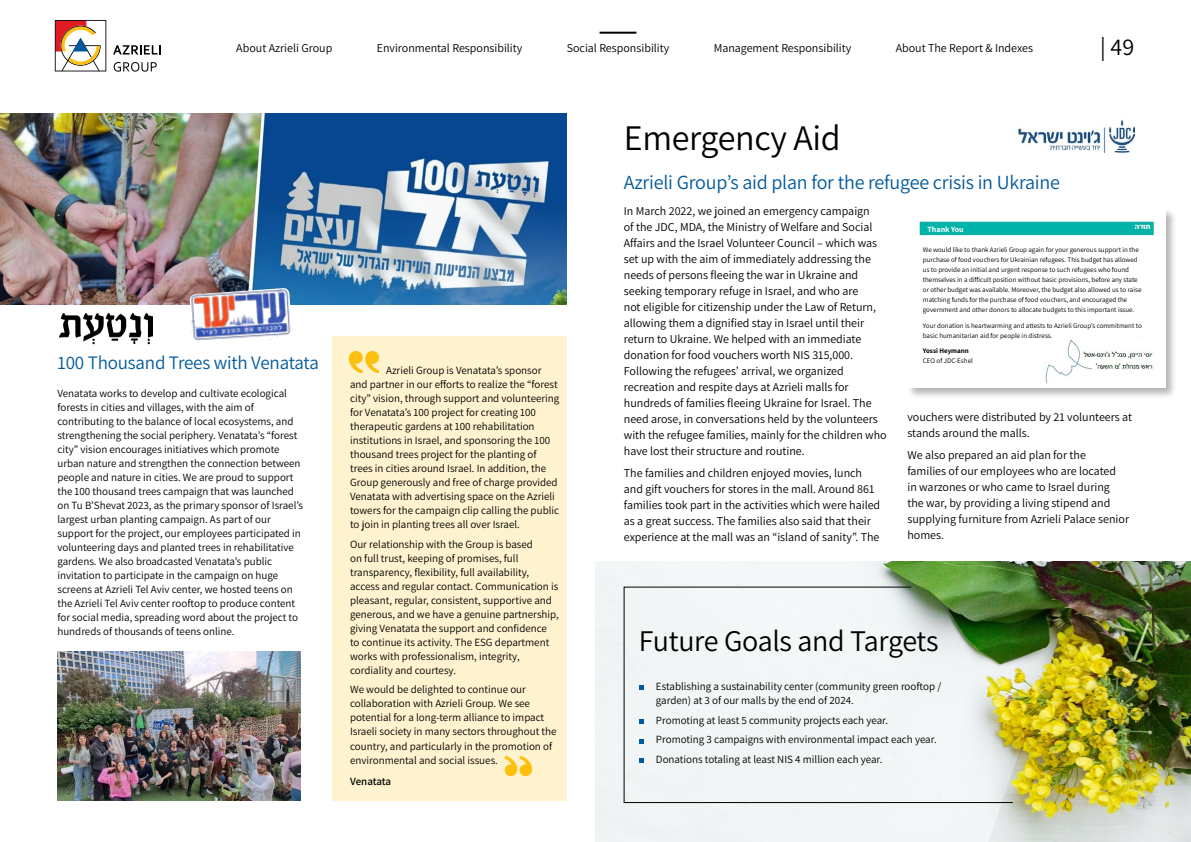
<style>
.page{position:relative;width:1191px;height:842px;background:#fff}
.page>*{position:absolute;margin:0;border:0;box-sizing:border-box;transform-origin:0 0}
.t1{font:36px "Assistant";letter-spacing:-.01em;color:#000}
.t2{font:30px "Assistant";letter-spacing:-.01em;color:#000}
.t3{font:24px "Assistant";color:#000}
.t4{font:20px "Assistant";letter-spacing:-.01em;color:#00599c}
.t5{font:19px "Assistant";letter-spacing:-.01em;color:#00599c}
.t6{font:12px/16px "Assistant";color:#000}
.t7{font:11px/14px "Assistant";color:#000}
.t8{font:600 11px "Assistant";letter-spacing:-.015em;color:#000}
.t9{font:700 8px "Assistant";color:#fff}
.t10{font:7px/10px "Assistant";color:#000}
.t11{font:700 7px "Assistant";color:#000}
</style>
<div class="page">
<hr style="left:599px;top:32px;width:37px;height:2px;background:#000">
<svg style="left:55px;top:20px;width:51px;height:51px"></svg>
<svg style="left:113px;top:45px;width:48px;height:9px"></svg>
<svg style="left:114px;top:62px;width:43px;height:10px"></svg>
<img style="left:595px;top:561px;width:596px;height:281px">
<svg style="left:623px;top:587px;width:390px;height:216px"></svg>
<img style="left:0;top:113px;width:567px;height:191px">
<img style="left:59px;top:313px;width:94px;height:32px">
<img style="left:57px;top:651px;width:243px;height:149px">
<img style="left:176px;top:282px;width:131px;height:59px">
<div style="left:332px;top:336px;width:235px;height:464px;background:#fff3cf"></div>
<svg style="left:349px;top:351px;width:30px;height:22px"></svg>
<svg style="left:504px;top:756px;width:28px;height:20px"></svg>
<div style="left:906px;top:207px;width:271px;height:192px;background:#000;opacity:.3"></div>
<img style="left:908px;top:209px;width:257px;height:178px">
<img style="left:1018px;top:119px;width:116px;height:34px">
<svg style="left:639px;top:686px;width:4px;height:4px"></svg>
<svg style="left:639px;top:719px;width:4px;height:5px"></svg>
<svg style="left:639px;top:739px;width:4px;height:4px"></svg>
<svg style="left:639px;top:759px;width:4px;height:4px"></svg>
<div style="left:914px;top:238px;width:244px;height:98px;background:#fff"></div>
<p class="t6" style="left:236px;top:39px;width:98px">About Azrieli Group</p>
<p class="t6" style="left:377px;top:39px;width:147px">Environmental Responsibility</p>
<p class="t6" style="left:567px;top:39px;width:104px">Social Responsibility</p>
<p class="t6" style="left:713px;top:39px;width:139px">Management Responsibility</p>
<p class="t6" style="left:895px;top:39px;width:139px">About The Report &amp; Indexes</p>
<h3 class="t3" style="left:1100px;top:30px;width:36px">|49</h3>
<h3 class="t5" style="left:57px;top:349px;width:263px">100 Thousand Trees with Venatata</h3>
<p class="t7" style="left:57px;top:386px;width:247px">Venatata works to develop and cultivate ecological forests in cities and villages, with the aim of contributing to the balance of local ecosystems, and strengthening the social periphery. Venatata s’ “forest city” vision encourages initiatives which promote urban nature and strengthen the connection between people and nature in cities. We are proud to support the 100 thousand trees campaign that was launched on Tu ’B Shevat 2023, as the primary sponsor of Israel s’ largest urban planting campaign. As part of our support for the project, our employees participated in volunteering days and planted trees in rehabilitative gardens. We also broadcasted Venatata s’ public invitation to participate in the campaign on huge screens at Azrieli Tel Aviv center, we hosted teens on the Azrieli Tel Aviv center rooftop to produce content for social media, spreading word about the project to hundreds of thousands of teens online.</p>
<p class="t7" style="left:386px;top:363px;width:157px">Azrieli Group is Venatata s’ sponsor</p>
<p class="t7" style="left:350px;top:377px;width:211px">and partner in our efforts to realize the “forest city” vision, through support and volunteering for Venatata s’ 100 project for creating 100 therapeutic gardens at 100 rehabilitation institutions in Israel, and sponsoring the 100 thousand trees project for the planting of trees in cities around Israel In. addition, the Group generously and free of charge provided Venatata with advertising space on the Azrieli towers for the campaign clip calling the public to join in planting trees all over Israel.</p>
<p class="t7" style="left:350px;top:536px;width:210px">Our relationship with the Group is based<br>on full trust, keeping of promises, full transparency, flexibility, full availability, access and regular contact. Communication is pleasant, regular, consistent, supportive and generous, and we have a genuine partnership, giving Venatata the support and confidence to continue its activity. The ESG department works with professionalism, integrity, cordiality and courtesy.</p>
<p class="t7" style="left:350px;top:682px;width:208px">We would be delighted to continue our collaboration with Azrieli Group. We see potential for a long-term alliance to impact Israeli society in many sectors throughout the country, and particularly in the promotion of environmental and social issues.</p>
<p class="t8" style="left:350px;top:774px;width:43px">Venatata</p>
<h1 class="t1" style="left:624px;top:113px;width:218px">Emergency Aid</h1>
<h3 class="t4" style="left:624px;top:168px;width:438px">Azrieli Group s’ aid plan for the refugee crisis in Ukraine</h3>
<p class="t6" style="left:624px;top:203px;width:264px">In March 2022, we joined an emergency campaign<br>of the JDC, MDA, the Ministry of Welfare and Social Affairs and the Israel Volunteer Council – which was set up with the aim of immediately addressing the needs of persons fleeing the war in Ukraine and seeking temporary refuge in Israel, and who are<br>not eligible for citizenship under the Law of Return, allowing them a dignified stay in Israel until their return to Ukraine. We helped with an immediate donation for food vouchers worth NIS 315,000.<br>Following the refugees’ arrival, we organized recreation and respite days at Azrieli malls for hundreds of families fleeing Ukraine for Israel. The need arose in, conversations held by the volunteers with the refugee families, mainly for the children who have lost their structure and routine.</p>
<p class="t6" style="left:624px;top:464px;width:258px">The families and children enjoyed movies, lunch and gift vouchers for stores in the mall. Around 861 families took part in the activities which were hailed as a great success. The families also said that their experience at the mall was an “island of sanity .” The</p>
<p class="t9" style="left:927px;top:224px;width:38px">Thank You</p>
<p class="t10" style="left:923px;top:244px;width:220px">We would like to thank Azrieli Group again for your generous support in the purchase of food vouchers for Ukrainian refugees. This budget has allowed us to provide an initial and urgent response to such refugees who found themselves in a difficult position without basic provisions, before any state or other budget was available. Moreover, the budget also allowed us to raise matching funds for the purchase of food vouchers, and encouraged the government and other donors to allocate budgets to this important issue.</p>
<p class="t10" style="left:923px;top:320px;width:220px">Your donation is heartwarming and attests to Azrieli Group s’ commitment to basic humanitarian aid for people in distress.</p>
<p class="t11" style="left:923px;top:346px;width:47px">Yossi Heymann</p>
<p class="t10" style="left:923px;top:356px;width:51px">CEO of JDC-Eshel</p>
<p class="t6" style="left:907px;top:408px;width:226px">vouchers were distributed by 21 volunteers at stands around the malls.</p>
<p class="t6" style="left:907px;top:446px;width:223px">We also prepared an aid plan for the<br>families of our employees who are located<br>in warzones or who came to Israel during the war, by providing a living stipend and supplying furniture from Azrieli Palace senior homes.</p>
<h2 class="t2" style="left:639px;top:620px;width:301px">Future Goals and Targets</h2>
<p class="t7" style="left:656px;top:679px;width:287px">Establishing a sustainability center (community green rooftop / garden) at 3 of our malls by the end of 2024.</p>
<p class="t7" style="left:656px;top:710px;width:282px;line-height:19.7px">Promoting at least 5 community projects each year.<br>Promoting 3 campaigns with environmental impact each year.<br>Donations totaling at least NIS 4 million each year.</p>
</div>
